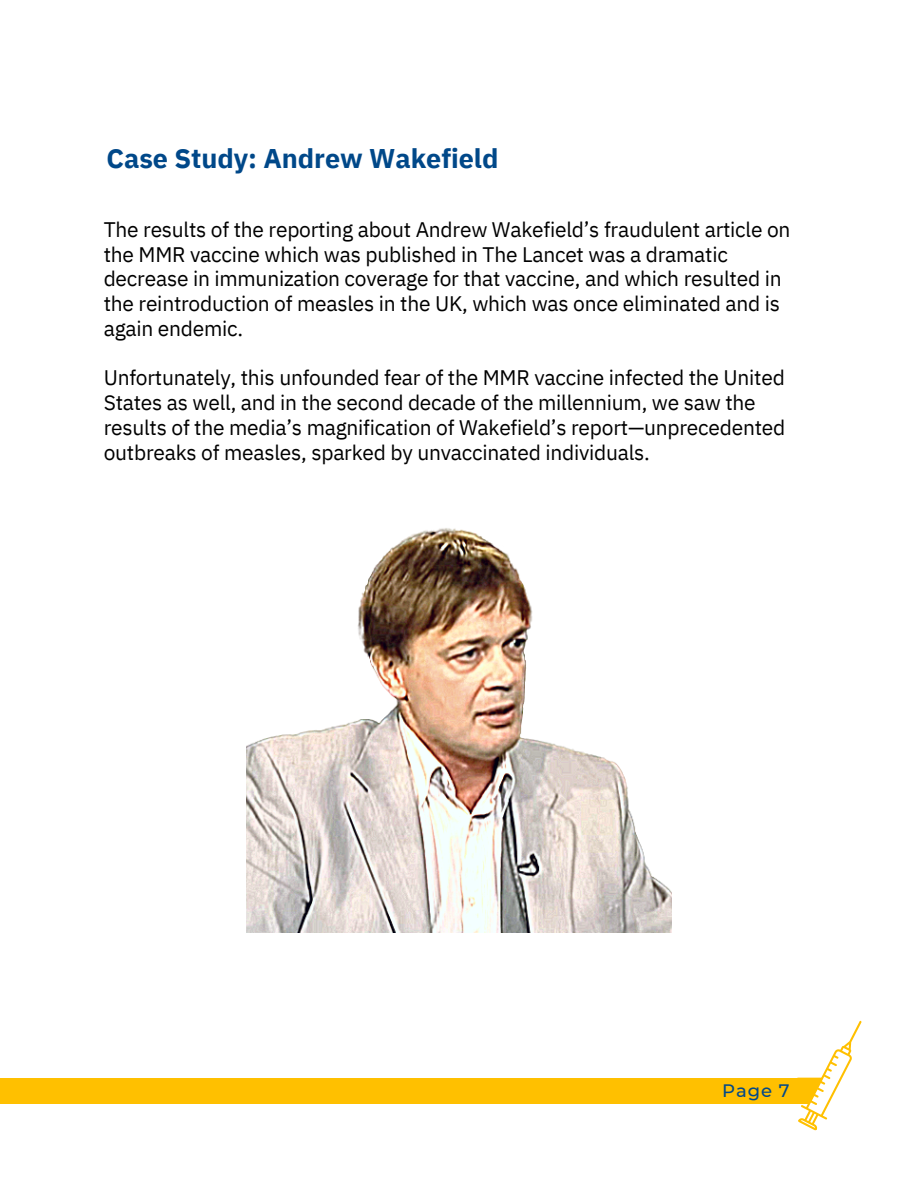
<style>
.page{position:relative;width:918px;height:1188px;background:#fff}
.page>*{position:absolute;margin:0;border:0;box-sizing:border-box;transform-origin:0 0}
.t1{font:700 27px "IBM Plex Sans";color:#004889}
.t2{font:21px/24.8px "IBM Plex Sans";letter-spacing:-.01em;color:#000}
.t3{font:500 18px "Montserrat";color:#004889}
</style>
<div class="page">
<img style="left:247px;top:528px;width:424px;height:405px">
<div style="left:0;top:1078px;width:809px;height:25px;background:#ffc000"></div>
<svg style="left:775px;top:1020px;width:87px;height:111px"></svg>
<p class="t1" style="left:107px;top:141px;width:393px">Case Study: Andrew Wakefield</p>
<p class="t2" style="left:104px;top:217px;width:688px">The results of the reporting about Andrew Wakefield’s fraudulent article on the MMR vaccine which was published in The Lancet was a dramatic decrease in immunization coverage for that vaccine, and which resulted in the reintroduction of measles in the UK, which was once eliminated and is again endemic.</p>
<p class="t2" style="left:104px;top:365px;width:683px">Unfortunately, this unfounded fear of the MMR vaccine infected the United States as well, and in the second decade of the millennium, we saw the results of the media’s magnification of Wakefield’s report—unprecedented outbreaks of measles, sparked by unvaccinated individuals.</p>
<p class="t3" style="left:722px;top:1080px;width:69px">Page 7</p>
</div>
